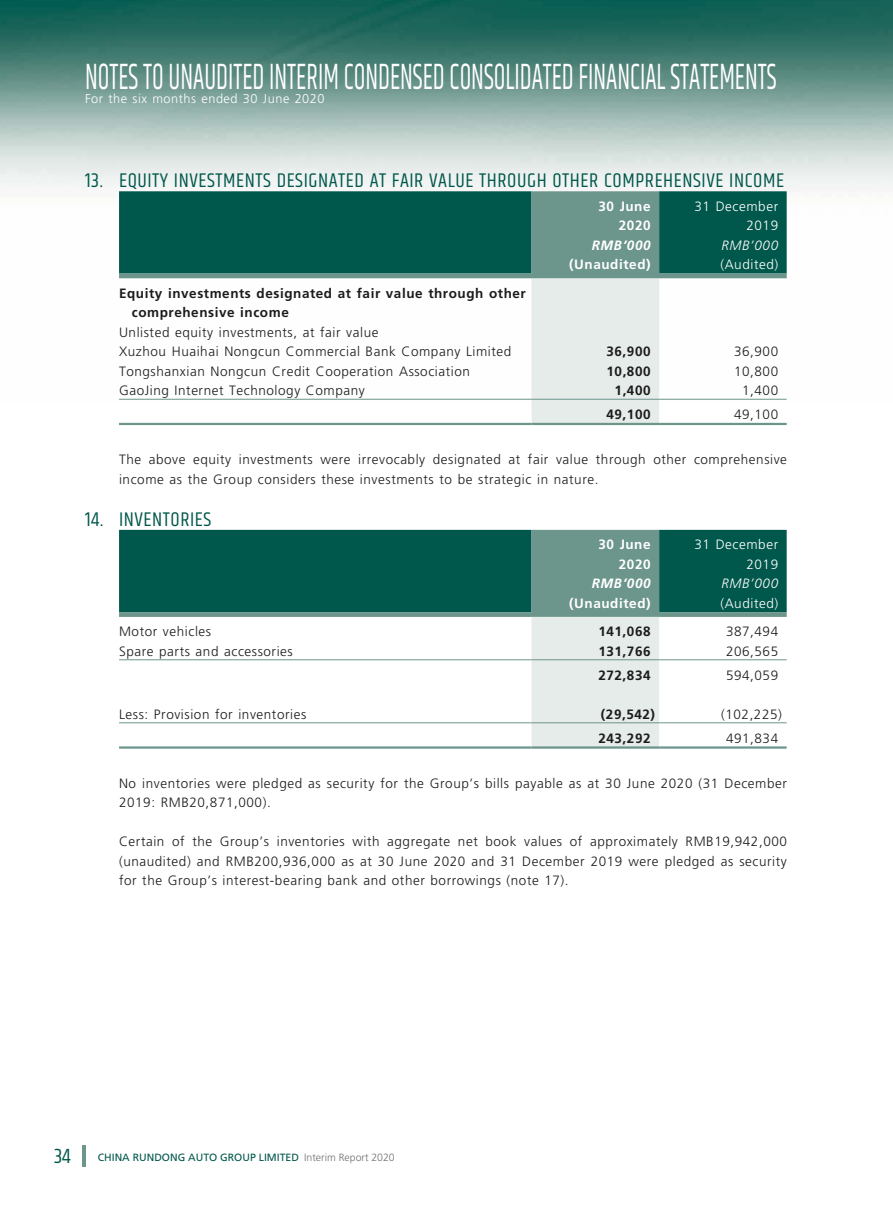
<style>
.page{position:relative;width:893px;height:1212px;background:#fff}
.page>*{position:absolute;margin:0;border:0;box-sizing:border-box;transform-origin:0 0}
.t1{font:37.5px "Khand";color:#fff;scale:.68 1}
.t2{font:21px "Khand";color:#00574b}
.t3{font:20.25px "Khand";letter-spacing:.03em;color:#00574b}
.t4{font:300 13.5px/19.5px "Frutiger LT Std";letter-spacing:.04em;color:#1c1c1b}
.t5{font:700 13.5px/19.5px "Frutiger LT Std";letter-spacing:.04em;color:#1c1c1b}
.t6{font:300 13.5px/19.5px "Frutiger LT Std";letter-spacing:.04em;color:#fff;text-align:right}
.t7{font:700 13.5px/19.5px "Frutiger LT Std";letter-spacing:.04em;color:#fff;text-align:right}
.t8{font:italic 700 13.5px "Frutiger LT Std";letter-spacing:.04em;color:#fff}
.t9{font:italic 300 13.5px "Frutiger LT Std";letter-spacing:.04em;color:#fff}
.t10{font:300 12.75px "Frutiger LT Std";letter-spacing:.04em;color:#fff}
.t11{font:10.5px "Frutiger LT Std";color:#00574b}
.s1{font-weight:300;color:#6f6f6f}
</style>
<div class="page">
<img style="left:0;top:0;width:893px;height:399px">
<hr style="left:82px;top:1145px;width:4px;height:21px;background:#6c958c">
<svg style="left:119px;top:191px;width:668px;height:86px;background:#19655a"></svg>
<div style="left:531px;top:278px;width:128px;height:145px;background:#e6ecea"></div>
<hr style="left:119px;top:277px;width:412px;height:1px;background:#6c958c">
<hr style="left:531px;top:277px;width:128px;height:1px;background:#6c958c">
<hr style="left:659px;top:277px;width:128px;height:1px;background:#6c958c">
<hr style="left:119px;top:399px;width:412px;height:1px;background:#6c958c">
<hr style="left:531px;top:399px;width:128px;height:1px;background:#6c958c">
<hr style="left:659px;top:399px;width:128px;height:1px;background:#6c958c">
<hr style="left:119px;top:423px;width:412px;height:2px;background:#6c958c">
<hr style="left:531px;top:423px;width:128px;height:2px;background:#6c958c">
<hr style="left:659px;top:423px;width:128px;height:2px;background:#6c958c">
<svg style="left:119px;top:530px;width:668px;height:86px;background:#19655a"></svg>
<div style="left:531px;top:617px;width:128px;height:129px;background:#e6ecea"></div>
<hr style="left:119px;top:616px;width:412px;height:1px;background:#6c958c">
<hr style="left:531px;top:616px;width:128px;height:1px;background:#6c958c">
<hr style="left:659px;top:616px;width:128px;height:1px;background:#6c958c">
<hr style="left:119px;top:659px;width:412px;height:1px;background:#6c958c">
<hr style="left:531px;top:659px;width:128px;height:1px;background:#6c958c">
<hr style="left:659px;top:659px;width:128px;height:1px;background:#6c958c">
<hr style="left:119px;top:722px;width:412px;height:1px;background:#6c958c">
<hr style="left:531px;top:722px;width:128px;height:1px;background:#6c958c">
<hr style="left:659px;top:722px;width:128px;height:1px;background:#6c958c">
<hr style="left:119px;top:746px;width:412px;height:3px;background:#6c958c">
<hr style="left:531px;top:746px;width:128px;height:3px;background:#6c958c">
<hr style="left:659px;top:746px;width:128px;height:3px;background:#6c958c">
<h1 class="t1" style="left:85px;top:54px;width:1019px">NOTES TO UNAUDITED INTERIM CONDENSED CONSOLIDATED FINANCIAL STATEMENTS</h1>
<p class="t10" style="left:85px;top:91px;width:241px">For the six months ended 30 June 2020</p>
<h3 class="t3" style="left:85px;top:168px;width:700px">13. EQUITY INVESTMENTS DESIGNATED AT FAIR VALUE THROUGH OTHER COMPREHENSIVE INCOME</h3>
<p class="t7" style="left:598px;top:196px;width:54px">30 June<br>2020</p>
<p class="t6" style="left:694px;top:197px;width:85px">31 December<br>2019</p>
<p class="t8" style="left:592px;top:237px;width:60px">RMB’000</p>
<p class="t9" style="left:721px;top:237px;width:58px">RMB’000</p>
<p class="t7" style="left:569px;top:255px;width:83px">(Unaudited)</p>
<p class="t6" style="left:720px;top:255px;width:59px">(Audited)</p>
<p class="t5" style="left:132px;top:283px;width:396px;text-indent:-13px">Equity investments designated at fair value through other comprehensive income</p>
<p class="t4" style="left:119px;top:322px;width:394px">Unlisted equity investments, at fair value<br>Xuzhou Huaihai Nongcun Commercial Bank Company Limited</p>
<p class="t5" style="left:606px;top:342px;width:46px">36,900</p>
<p class="t4" style="left:734px;top:342px;width:46px">36,900</p>
<p class="t4" style="left:119px;top:361px;width:352px">Tongshanxian Nongcun Credit Cooperation Association</p>
<p class="t5" style="left:606px;top:361px;width:46px">10,800</p>
<p class="t4" style="left:734px;top:361px;width:46px">10,800</p>
<p class="t4" style="left:119px;top:381px;width:247px">GaoJing Internet Technology Company</p>
<p class="t5" style="left:615px;top:381px;width:38px">1,400</p>
<p class="t4" style="left:742px;top:381px;width:38px">1,400</p>
<p class="t5" style="left:606px;top:405px;width:46px">49,100</p>
<p class="t4" style="left:734px;top:405px;width:46px">49,100</p>
<p class="t4" style="left:119px;top:450px;width:669px">The above equity investments were irrevocably designated at fair value through other comprehensive income as the Group considers these investments to be strategic in nature.</p>
<h3 class="t3" style="left:85px;top:507px;width:128px">14. INVENTORIES</h3>
<p class="t7" style="left:598px;top:535px;width:54px">30 June<br>2020</p>
<p class="t6" style="left:694px;top:535px;width:85px">31 December<br>2019</p>
<p class="t8" style="left:592px;top:576px;width:60px">RMB’000</p>
<p class="t9" style="left:721px;top:576px;width:58px">RMB’000</p>
<p class="t7" style="left:569px;top:593px;width:83px">(Unaudited)</p>
<p class="t6" style="left:720px;top:594px;width:59px">(Audited)</p>
<p class="t4" style="left:119px;top:622px;width:94px">Motor vehicles</p>
<p class="t5" style="left:598px;top:622px;width:54px">141,068</p>
<p class="t4" style="left:726px;top:622px;width:54px">387,494</p>
<p class="t4" style="left:119px;top:641px;width:175px">Spare parts and accessories</p>
<p class="t5" style="left:598px;top:641px;width:54px">131,766</p>
<p class="t4" style="left:726px;top:641px;width:54px">206,565</p>
<p class="t5" style="left:598px;top:665px;width:54px">272,834</p>
<p class="t4" style="left:726px;top:665px;width:54px">594,059</p>
<p class="t4" style="left:119px;top:704px;width:189px">Less: Provision for inventories</p>
<p class="t5" style="left:601px;top:704px;width:56px">(29,542)</p>
<p class="t4" style="left:721px;top:704px;width:62px">(102,225)</p>
<p class="t5" style="left:598px;top:728px;width:54px">243,292</p>
<p class="t4" style="left:726px;top:728px;width:54px">491,834</p>
<p class="t4" style="left:119px;top:773px;width:669px">No inventories were pledged as security for the Group’s bills payable as at 30 June 2020 (31 December<br>2019: RMB20,871,000).</p>
<p class="t4" style="left:119px;top:832px;width:669px;text-align:justify">Certain of the Group’s inventories with aggregate net book values of approximately RMB19,942,000 (unaudited) and RMB200,936,000 as at 30 June 2020 and 31 December 2019 were pledged as security for the Group’s interest-bearing bank and other borrowings (note 17).</p>
<h2 class="t2" style="left:54px;top:1143px;width:18px">34</h2>
<p class="t11" style="left:98px;top:1151px;width:298px">CHINA RUNDONG AUTO GROUP LIMITED <span class="s1">Interim Report 2020</span></p>
</div>
